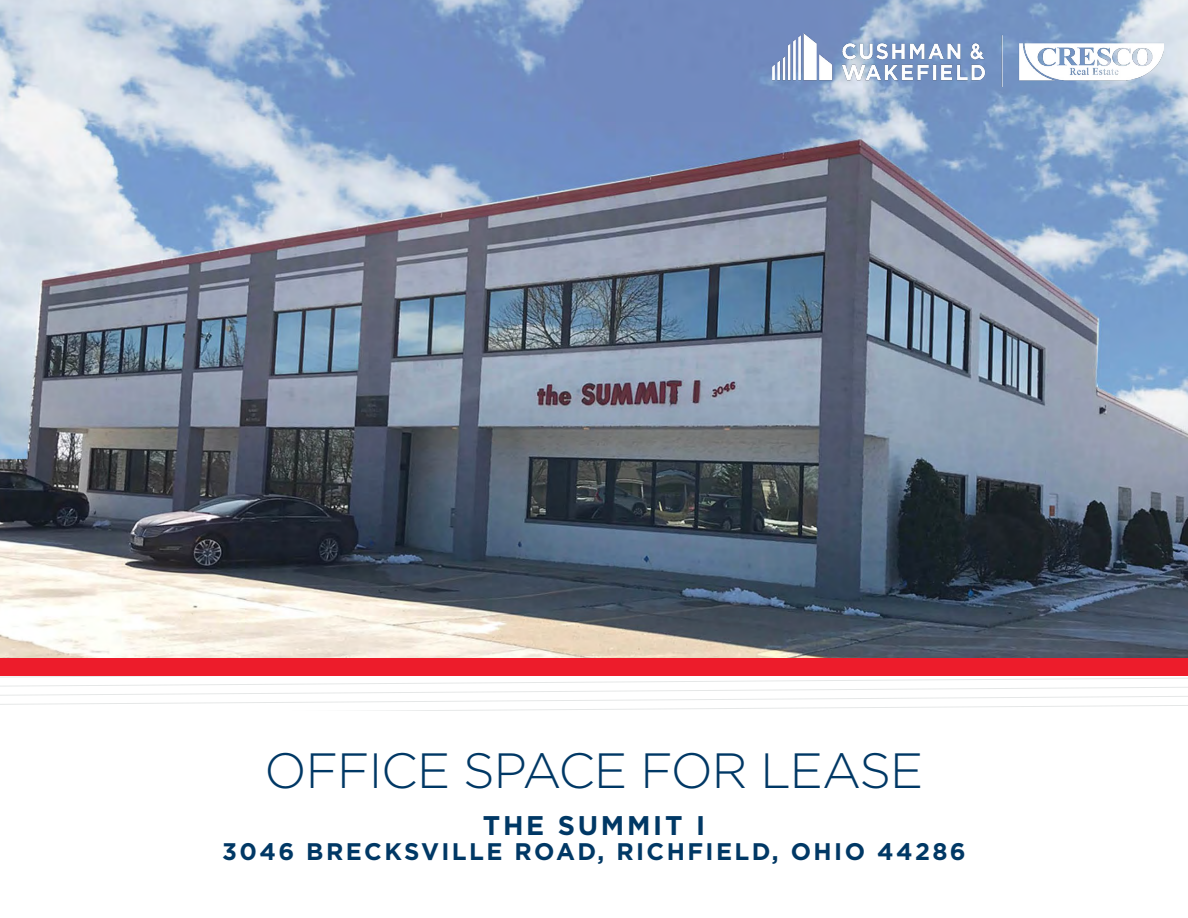
<style>
.page{position:relative;width:1188px;height:918px;background:#fff}
.page>*{position:absolute;margin:0;border:0;box-sizing:border-box;transform-origin:0 0}
.t1{font:300 49.5px "Gotham";letter-spacing:-.02em;color:#003865}
.t2{font:700 27px "Gotham";letter-spacing:.1em;color:#003865}
.t3{font:700 24px "Gotham";letter-spacing:.1em;color:#003865}
</style>
<div class="page">
<img style="left:0;top:0;width:1188px;height:658px">
<svg style="left:0;top:675px;width:1188px;height:36px"></svg>
<div style="left:0;top:658px;width:1188px;height:17px;background:#ed1c2b"></div>
<img style="left:772px;top:34px;width:392px;height:52px">
<h1 class="t1" style="left:265px;top:740px;width:660px">OFFICE SPACE FOR LEASE</h1>
<p class="t2" style="left:483px;top:807px;width:224px">THE SUMMIT I</p>
<p class="t3" style="left:222px;top:836px;width:745px">3046 BRECKSVILLE ROAD, RICHFIELD, OHIO 44286</p>
</div>
